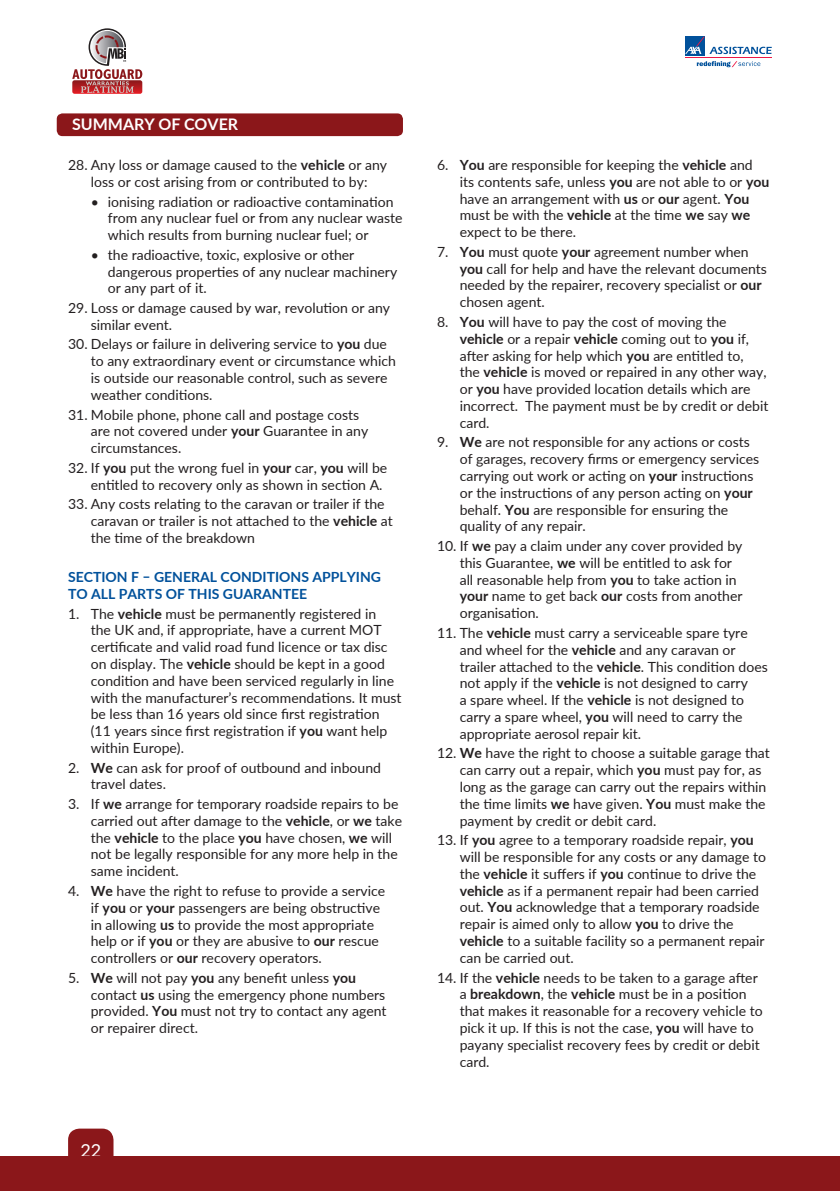
<style>
.page{position:relative;width:840px;height:1191px;background:#fff}
.page>*{position:absolute;margin:0;border:0;box-sizing:border-box;transform-origin:0 0}
.t1{font:18px "Lato";color:#fff}
.t2{font:700 16px "Lato";color:#fff}
.t3{font:14px/16.8px "Lato";color:#231f20}
.t4{font:700 14px/16.8px "Lato";color:#01519b}
.s1{font-weight:700}
</style>
<div class="page">
<div style="left:68px;top:1128px;width:45px;height:63px;background:#8b171a;border-radius:11px"></div>
<div style="left:0;top:1157px;width:839px;height:34px;background:#8b171a"></div>
<hr style="left:839px;top:1157px;width:1px;height:34px;background:#8b171a">
<svg style="left:72px;top:28px;width:70px;height:66px"></svg>
<svg style="left:696px;top:61px;width:64px;height:6px"></svg>
<div style="left:685px;top:37px;width:19px;height:19px;background:#01519b"></div>
<hr style="left:685px;top:57px;width:86px;height:1px;background:#ed1845">
<svg style="left:685px;top:37px;width:86px;height:17px"></svg>
<div style="left:57px;top:113px;width:346px;height:23px;background:#8b171a;border-radius:6px"></div>
<p class="t2" style="left:72px;top:113px;width:167px">SUMMARY OF COVER</p>
<p class="t3" style="left:68px;top:156px;width:320px;text-align:center">28. Any loss or damage caused to the <span class="s1">vehicle</span> or any loss or cost arising from or contributed to by:</p>
<p class="t3" style="left:108px;top:192px;width:296px;text-indent:-17px">• ionising radiation or radioactive contamination from any nuclear fuel or from any nuclear waste which results from burning nuclear fuel; or</p>
<p class="t3" style="left:108px;top:246px;width:291px;text-indent:-17px">• the radioactive, toxic, explosive or other dangerous properties of any nuclear machinery or any part of it.</p>
<p class="t3" style="left:91px;top:299px;width:301px;text-indent:-23px">29. Loss or damage caused by war, revolution or any similar event.</p>
<p class="t3" style="left:91px;top:335px;width:306px;text-indent:-23px">30. Delays or failure in delivering service to <span class="s1">you</span> due to any extraordinary event or circumstance which is outside our reasonable control, such as severe weather conditions.</p>
<p class="t3" style="left:91px;top:405px;width:279px;text-indent:-23px">31. Mobile phone, phone call and postage costs are not covered under <span class="s1">your</span> Guarantee in any circumstances.</p>
<p class="t3" style="left:91px;top:459px;width:298px;text-indent:-23px">32. If <span class="s1">you</span> put the wrong fuel in <span class="s1">your</span> car, <span class="s1">you</span> will be entitled to recovery only as shown in section A.</p>
<p class="t3" style="left:91px;top:495px;width:303px;text-indent:-23px">33. Any costs relating to the caravan or trailer if the caravan or trailer is not attached to the <span class="s1">vehicle</span> at the time of the breakdown</p>
<p class="t4" style="left:68px;top:568px;width:314px">SECTION F – GENERAL CONDITIONS APPLYING<br>TO ALL PARTS OF THIS GUARANTEE</p>
<p class="t3" style="left:91px;top:604px;width:312px;text-indent:-23px">1. The <span class="s1">vehicle</span> must be permanently registered in<br>the UK and, if appropriate, have a current MOT certificate and valid road fund licence or tax disc on display. The <span class="s1">vehicle</span> should be kept in a good condition and have been serviced regularly in line with the manufacturer’s recommendations. It must be less than 16 years old since first registration (11 years since first registration if <span class="s1">you</span> want help within Europe).</p>
<p class="t3" style="left:91px;top:758px;width:291px;text-indent:-23px">2. <span class="s1">We</span> can ask for proof of outbound and inbound travel dates.</p>
<p class="t3" style="left:91px;top:795px;width:312px;text-indent:-23px">3. If <span class="s1">we</span> arrange for temporary roadside repairs to be carried out after damage to the <span class="s1">vehicle</span>, or <span class="s1">we</span> take the <span class="s1">vehicle</span> to the place <span class="s1">you</span> have chosen, <span class="s1">we</span> will not be legally responsible for any more help in the same incident.</p>
<p class="t3" style="left:91px;top:882px;width:296px;text-indent:-23px">4. <span class="s1">We</span> have the right to refuse to provide a service if <span class="s1">you</span> or <span class="s1">your</span> passengers are being obstructive in allowing <span class="s1">us</span> to provide the most appropriate help or if <span class="s1">you</span> or they are abusive to <span class="s1">our</span> rescue controllers or <span class="s1">our</span> recovery operators.</p>
<p class="t3" style="left:91px;top:968px;width:297px;text-indent:-23px">5. <span class="s1">We</span> will not pay <span class="s1">you</span> any benefit unless <span class="s1">you </span>contact <span class="s1">us</span> using the emergency phone numbers provided. <span class="s1">You</span> must not try to contact any agent or repairer direct.</p>
<p class="t1" style="left:80px;top:1137px;width:22px">22</p>
<p class="t3" style="left:459px;top:156px;width:311px;text-indent:-23px">6. <span class="s1">You</span> are responsible for keeping the <span class="s1">vehicle</span> and its contents safe, unless <span class="s1">you</span> are not able to or <span class="s1">you </span>have an arrangement with <span class="s1">us</span> or <span class="s1">our</span> agent. <span class="s1">You </span>must be with the <span class="s1">vehicle</span> at the time <span class="s1">we</span> say <span class="s1">we </span>expect to be there.</p>
<p class="t3" style="left:459px;top:243px;width:308px;text-indent:-23px">7. <span class="s1">You</span> must quote <span class="s1">your</span> agreement number when <span class="s1">you</span> call for help and have the relevant documents needed by the repairer, recovery specialist or <span class="s1">our </span>chosen agent.</p>
<p class="t3" style="left:459px;top:313px;width:310px;text-indent:-23px">8. <span class="s1">You</span> will have to pay the cost of moving the <span class="s1">vehicle</span> or a repair <span class="s1">vehicle</span> coming out to <span class="s1">you</span> if, after asking for help which <span class="s1">you</span> are entitled to,<br>the <span class="s1">vehicle</span> is moved or repaired in any other way, or <span class="s1">you</span> have provided location details which are incorrect. The payment must be by credit or debit card.</p>
<p class="t3" style="left:459px;top:433px;width:301px;text-indent:-23px">9. <span class="s1">We</span> are not responsible for any actions or costs of garages, recovery firms or emergency services carrying out work or acting on <span class="s1">your</span> instructions or the instructions of any person acting on <span class="s1">your </span>behalf. <span class="s1">You</span> are responsible for ensuring the quality of any repair.</p>
<p class="t3" style="left:459px;top:537px;width:284px;text-indent:-23px">10. If <span class="s1">we</span> pay a claim under any cover provided by this Guarantee, <span class="s1">we</span> will be entitled to ask for all reasonable help from <span class="s1">you</span> to take action in <span class="s1">your</span> name to get back <span class="s1">our</span> costs from another organisation.</p>
<p class="t3" style="left:459px;top:624px;width:309px;text-indent:-23px">11. The <span class="s1">vehicle</span> must carry a serviceable spare tyre and wheel for the <span class="s1">vehicle</span> and any caravan or trailer attached to the <span class="s1">vehicle</span>. This condition does not apply if the <span class="s1">vehicle</span> is not designed to carry<br>a spare wheel. If the <span class="s1">vehicle</span> is not designed to carry a spare wheel, <span class="s1">you</span> will need to carry the appropriate aerosol repair kit.</p>
<p class="t3" style="left:459px;top:744px;width:311px;text-indent:-23px">12. <span class="s1">We</span> have the right to choose a suitable garage that can carry out a repair, which <span class="s1">you</span> must pay for, as long as the garage can carry out the repairs within the time limits <span class="s1">we</span> have given. <span class="s1">You</span> must make the payment by credit or debit card.</p>
<p class="t3" style="left:459px;top:831px;width:308px;text-indent:-23px">13. If <span class="s1">you</span> agree to a temporary roadside repair, <span class="s1">you </span>will be responsible for any costs or any damage to the <span class="s1">vehicle</span> it suffers if <span class="s1">you</span> continue to drive the <span class="s1">vehicle</span> as if a permanent repair had been carried out. <span class="s1">You</span> acknowledge that a temporary roadside repair is aimed only to allow <span class="s1">you</span> to drive the <span class="s1">vehicle</span> to a suitable facility so a permanent repair can be carried out.</p>
<p class="t3" style="left:459px;top:968px;width:304px;text-indent:-23px">14. If the <span class="s1">vehicle</span> needs to be taken to a garage after a <span class="s1">breakdown</span>, the <span class="s1">vehicle</span> must be in a position that makes it reasonable for a recovery vehicle to pick it up. If this is not the case, <span class="s1">you</span> will have to payany specialist recovery fees by credit or debit card.</p>
</div>
